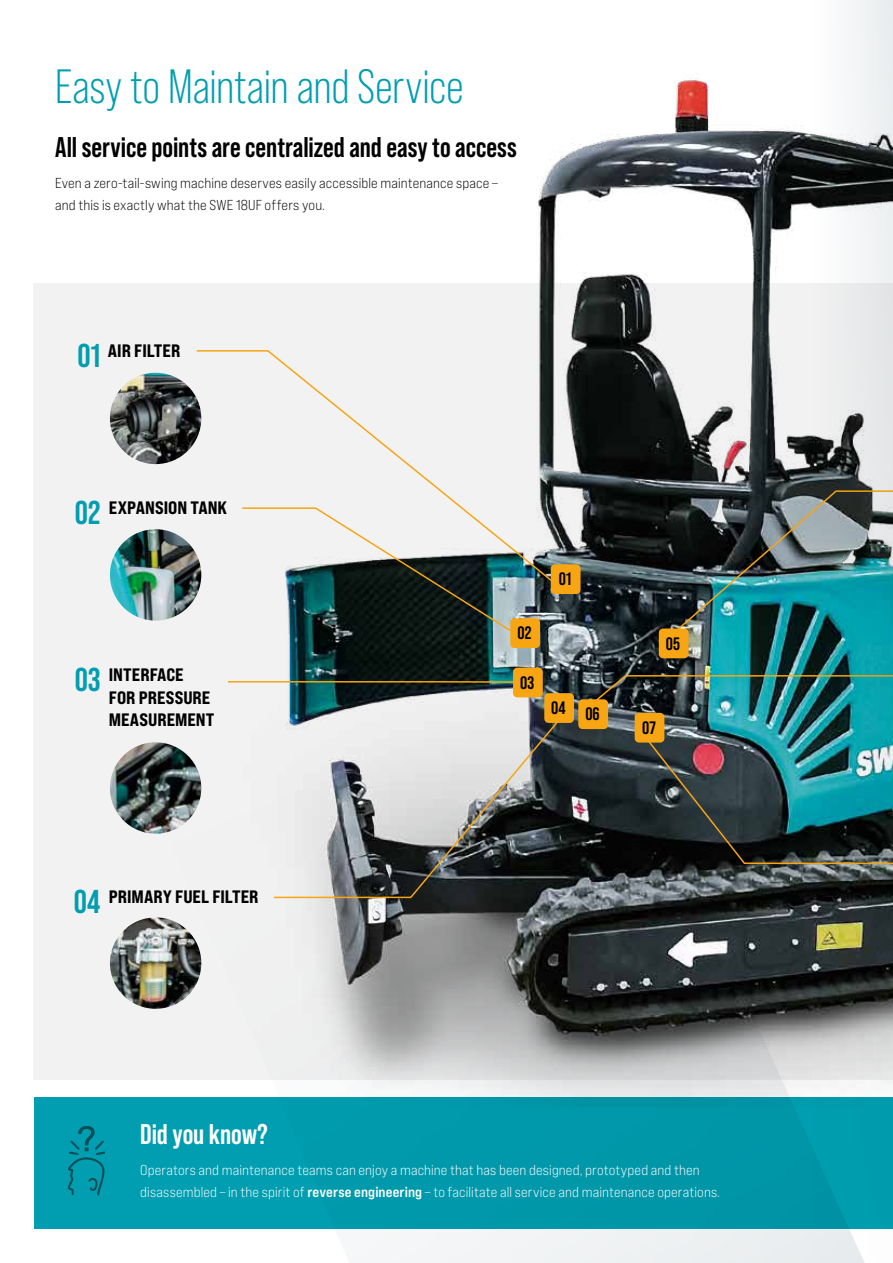
<style>
.page{position:relative;width:893px;height:1263px;background:#fff}
.page>*{position:absolute;margin:0;border:0;box-sizing:border-box;transform-origin:0 0}
.t1{font:48px "Bebas Neue Pro";letter-spacing:-.005em;color:#009eb0}
.t2{font:700 33px "Bebas Neue Pro";letter-spacing:.005em;color:#009eb0}
.t3{font:700 28.5px "Bebas Neue Pro";color:#000}
.t4{font:700 28.5px "Bebas Neue Pro";letter-spacing:-.005em;color:#fff}
.t5{font:18px/22.4px "Bebas Neue Pro Exp Eb";color:#000}
.t6{font:700 18px "Bebas Neue Pro";letter-spacing:.005em;color:#000}
.t7{font:14.4px/22.5px "Bebas Neue Pro Exp Bk";letter-spacing:.01em;color:#fff}
.t8{font:14.4px/22.5px "Bebas Neue Pro Exp Bk";letter-spacing:.01em;color:#000}
.s1{font-family:"Bebas Neue Pro Exp Bd"}
</style>
<div class="page">
<div style="left:34px;top:1097px;width:859px;height:132px;background:#009eb0"></div>
<svg style="left:97px;top:1151px;width:715px;height:112px"></svg>
<img style="left:33px;top:78px;width:779px;height:1029px">
<div style="left:544px;top:693px;width:30px;height:30px;background:#f7a512;border-radius:4px"></div>
<div style="left:513px;top:668px;width:30px;height:29px;background:#f7a512;border-radius:4px"></div>
<div style="left:659px;top:628px;width:30px;height:30px;background:#f7a512;border-radius:4px"></div>
<div style="left:578px;top:699px;width:30px;height:30px;background:#f7a512;border-radius:4px"></div>
<div style="left:635px;top:713px;width:29px;height:30px;background:#f7a512;border-radius:4px"></div>
<svg style="left:195px;top:349px;width:358px;height:234px"></svg>
<svg style="left:241px;top:507px;width:272px;height:126px"></svg>
<div style="left:551px;top:564px;width:30px;height:30px;background:#f7a512;border-radius:4px"></div>
<img style="left:646px;top:738px;width:166px;height:127px">
<svg style="left:68px;top:1126px;width:36px;height:69px"></svg>
<div style="left:510px;top:618px;width:30px;height:30px;background:#f7a512;border-radius:4px"></div>
<svg style="left:227px;top:680px;width:287px;height:4px"></svg>
<svg style="left:273px;top:718px;width:288px;height:181px;background:#9c9d9d"></svg>
<img style="left:674px;top:490px;width:138px;height:143px">
<img style="left:591px;top:674px;width:221px;height:31px">
<img style="left:110px;top:373px;width:91px;height:91px;border-radius:46px">
<img style="left:110px;top:529px;width:91px;height:92px;border-radius:46px">
<img style="left:110px;top:742px;width:91px;height:92px;border-radius:46px">
<img style="left:110px;top:917px;width:91px;height:92px;border-radius:46px">
<svg style="left:812px;top:0;width:81px;height:1263px"></svg>
<h1 class="t1" style="left:55px;top:60px;width:410px">Easy to Maintain and Service</h1>
<h3 class="t3" style="left:55px;top:131px;width:463px">All service points are centralized and easy to access</h3>
<p class="t8" style="left:55px;top:171px;width:444px">Even a zero-tail-swing machine deserves easily accessible maintenance space – and this is exactly what the SWE 18UF offers you.</p>
<h2 class="t2" style="left:77px;top:337px;width:24px">01</h2>
<p class="t5" style="left:108px;top:340px;width:74px">AIR FILTER</p>
<h2 class="t2" style="left:75px;top:494px;width:27px">02</h2>
<p class="t5" style="left:109px;top:496px;width:120px">EXPANSION TANK</p>
<p class="t6" style="left:559px;top:569px;width:14px">01</p>
<p class="t6" style="left:518px;top:623px;width:15px">02</p>
<p class="t6" style="left:666px;top:633px;width:16px">05</p>
<h2 class="t2" style="left:75px;top:661px;width:27px">03</h2>
<p class="t5" style="left:109px;top:664px;width:107px">INTERFACE<br>FOR PRESSURE<br>MEASUREMENT</p>
<p class="t6" style="left:520px;top:672px;width:16px">03</p>
<p class="t6" style="left:551px;top:698px;width:16px">04</p>
<p class="t6" style="left:585px;top:704px;width:16px">06</p>
<p class="t6" style="left:642px;top:717px;width:15px">07</p>
<h2 class="t2" style="left:74px;top:882px;width:28px">04</h2>
<p class="t5" style="left:109px;top:885px;width:151px">PRIMARY FUEL FILTER</p>
<h3 class="t4" style="left:140px;top:1117px;width:129px">Did you know?</h3>
<p class="t7" style="left:140px;top:1158px;width:581px">Operators and maintenance teams can enjoy a machine that has been designed, prototyped and then disassembled – in the spirit of <span class="s1">reverse engineering</span> – to facilitate all service and maintenance operations.</p>
</div>
